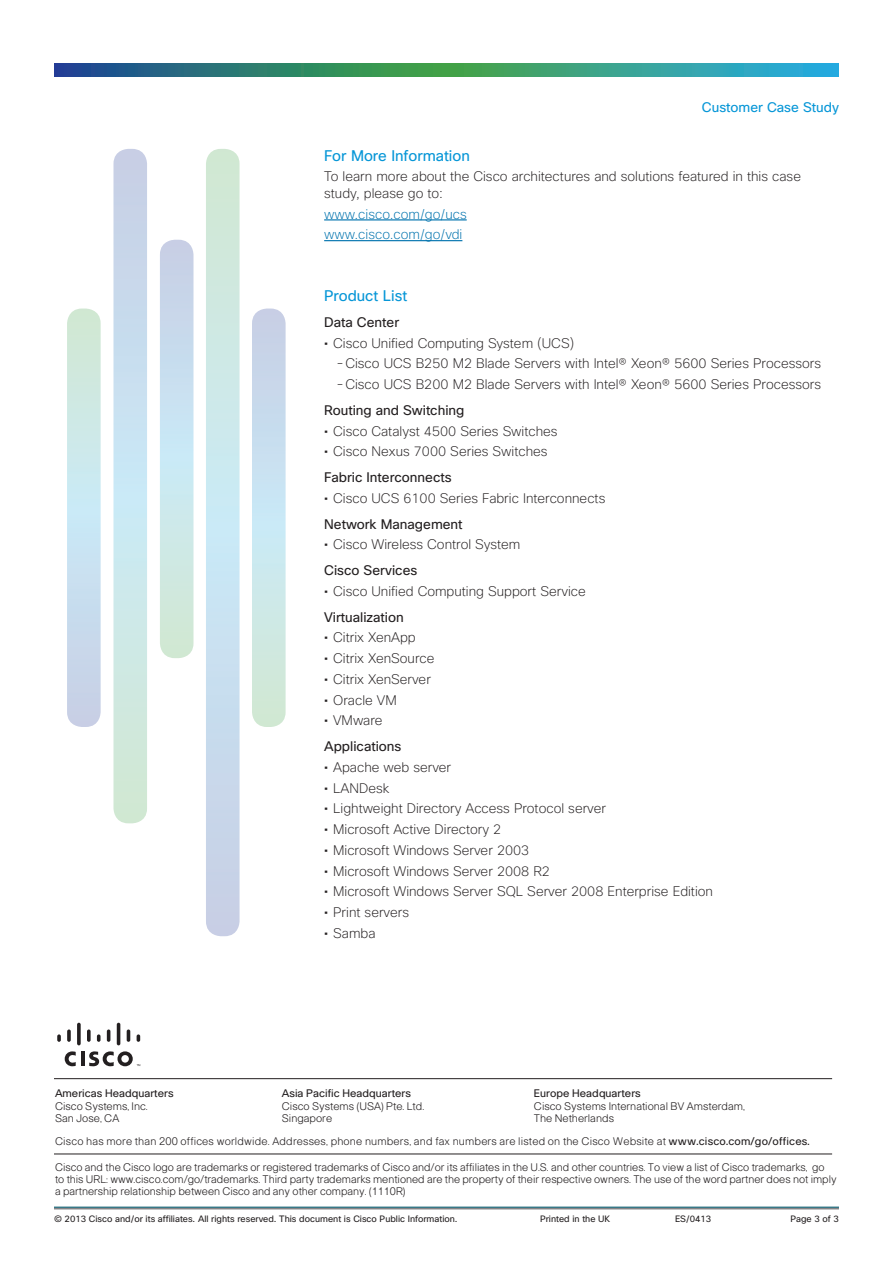
<style>
.page{position:relative;width:893px;height:1263px;background:#fff}
.page>*{position:absolute;margin:0;border:0;box-sizing:border-box;transform-origin:0 0}
.For_More_Information{font:15px "Cisco Sans";color:#0696d7}
.Product_List_Header{font:15px "Cisco Sans";color:#0696d7}
.Product_Bullet_Text{font:200 13.5px "Cisco Sans";color:#231f20}
.Product_List_Head{font:13.5px "Cisco Sans";color:#231f20}
.For_more_Info_text{font:200 13.5px/16.5px "Cisco Sans";color:#231f20}
.For_more_Info_text-2{font:200 13.5px "Cisco Sans";color:#0073ae}
.Page_Head{font:13.5px "Cisco Sans";color:#0696d7}
.t1{font:300 10.8px/12.1px "Cisco";color:#231f20}
.Page_Footer{font:9px "Cisco Sans";color:#231f20}
.s1{font-weight:400}
</style>
<div class="page">
<svg style="left:113px;top:149px;width:34px;height:674px;background:#cbe2e9"></svg>
<svg style="left:252px;top:308px;width:34px;height:419px;background:#cbe2e9"></svg>
<div style="left:206px;top:149px;width:34px;height:787px;background:linear-gradient(to bottom,#d0efe0,#c6d4f2);border-radius:15px"></div>
<div style="left:67px;top:308px;width:34px;height:419px;background:linear-gradient(to bottom,#d1efe0,#c5d5f2);border-radius:15px"></div>
<svg style="left:160px;top:240px;width:34px;height:418px;background:#cbe2e9"></svg>
<svg style="left:54px;top:64px;width:785px;height:13px;background:#328e83"></svg>
<hr style="left:54px;top:1208px;width:785px;height:1px;background:#5f5f62">
<hr style="left:54px;top:1206px;width:785px;height:2px;background:#005467">
<hr style="left:81px;top:1052px;width:3px;height:14px;background:#231f20">
<svg style="left:65px;top:1051px;width:11px;height:15px"></svg>
<svg style="left:57px;top:1034px;width:4px;height:8px"></svg>
<svg style="left:67px;top:1029px;width:4px;height:13px"></svg>
<svg style="left:77px;top:1023px;width:4px;height:22px"></svg>
<svg style="left:87px;top:1029px;width:4px;height:13px"></svg>
<svg style="left:97px;top:1034px;width:4px;height:8px"></svg>
<svg style="left:107px;top:1029px;width:3px;height:13px"></svg>
<hr style="left:117px;top:1023px;width:3px;height:22px;background:#231f20;border-radius:2px">
<svg style="left:127px;top:1029px;width:3px;height:13px"></svg>
<svg style="left:137px;top:1034px;width:3px;height:8px"></svg>
<svg style="left:89px;top:1051px;width:51px;height:15px"></svg>
<hr style="left:54px;top:1078px;width:778px;height:1px;background:#231f20">
<hr style="left:54px;top:1153px;width:778px;height:1px;background:#231f20">
<hr style="left:324px;top:219px;width:143px;height:1px;background:#0073ae">
<hr style="left:324px;top:240px;width:138px;height:1px;background:#0073ae">
<p class="Page_Head" style="left:702px;top:99px;width:139px">Customer Case Study</p>
<p class="For_More_Information" style="left:324px;top:146px;width:147px">For More Information</p>
<p class="For_more_Info_text" style="left:324px;top:168px;width:478px">To learn more about the Cisco architectures and solutions featured in this case study, please go to:</p>
<p class="For_more_Info_text-2" style="left:324px;top:205px;width:144px">www.cisco.com/go/ucs</p>
<p class="For_more_Info_text-2" style="left:324px;top:226px;width:140px">www.cisco.com/go/vdi</p>
<p class="Product_List_Header" style="left:324px;top:286px;width:85px">Product List</p>
<p class="Product_List_Head" style="left:324px;top:313px;width:77px">Data Center</p>
<p class="Product_Bullet_Text" style="left:324px;top:334px;width:252px"><span class="s1">•</span> Cisco Unified Computing System (UCS)</p>
<p class="Product_Bullet_Text" style="left:336px;top:355px;width:486px">-Cisco UCS B250 M2 Blade Servers with Intel® Xeon® 5600 Series Processors</p>
<p class="Product_Bullet_Text" style="left:336px;top:376px;width:486px">-Cisco UCS B200 M2 Blade Servers with Intel® Xeon® 5600 Series Processors</p>
<p class="Product_List_Head" style="left:324px;top:401px;width:142px">Routing and Switching</p>
<p class="Product_Bullet_Text" style="left:324px;top:422px;width:235px"><span class="s1">•</span> Cisco Catalyst 4500 Series Switches</p>
<p class="Product_Bullet_Text" style="left:324px;top:443px;width:225px"><span class="s1">•</span> Cisco Nexus 7000 Series Switches</p>
<p class="Product_List_Head" style="left:324px;top:469px;width:129px">Fabric Interconnects</p>
<p class="Product_Bullet_Text" style="left:324px;top:489px;width:283px"><span class="s1">•</span> Cisco UCS 6100 Series Fabric Interconnects</p>
<p class="Product_List_Head" style="left:324px;top:515px;width:140px">Network Management</p>
<p class="Product_Bullet_Text" style="left:324px;top:536px;width:198px"><span class="s1">•</span> Cisco Wireless Control System</p>
<p class="Product_List_Head" style="left:324px;top:562px;width:95px">Cisco Services</p>
<p class="Product_Bullet_Text" style="left:324px;top:582px;width:263px"><span class="s1">•</span> Cisco Unified Computing Support Service</p>
<p class="Product_List_Head" style="left:324px;top:608px;width:81px">Virtualization</p>
<p class="Product_Bullet_Text" style="left:324px;top:629px;width:93px"><span class="s1">•</span> Citrix XenApp</p>
<p class="Product_Bullet_Text" style="left:324px;top:650px;width:112px"><span class="s1">•</span> Citrix XenSource</p>
<p class="Product_Bullet_Text" style="left:324px;top:670px;width:108px"><span class="s1">•</span> Citrix XenServer</p>
<p class="Product_Bullet_Text" style="left:324px;top:691px;width:74px"><span class="s1">•</span> Oracle VM</p>
<p class="Product_Bullet_Text" style="left:324px;top:712px;width:60px"><span class="s1">•</span> VMware</p>
<p class="Product_List_Head" style="left:324px;top:738px;width:79px">Applications</p>
<p class="Product_Bullet_Text" style="left:324px;top:758px;width:128px"><span class="s1">•</span> Apache web server</p>
<p class="Product_Bullet_Text" style="left:324px;top:779px;width:67px"><span class="s1">•</span> LANDesk</p>
<p class="Product_Bullet_Text" style="left:324px;top:800px;width:283px"><span class="s1">•</span> Lightweight Directory Access Protocol server</p>
<p class="Product_Bullet_Text" style="left:324px;top:821px;width:179px"><span class="s1">•</span> Microsoft Active Directory 2</p>
<p class="Product_Bullet_Text" style="left:324px;top:841px;width:207px"><span class="s1">•</span> Microsoft Windows Server 2003</p>
<p class="Product_Bullet_Text" style="left:324px;top:862px;width:227px"><span class="s1">•</span> Microsoft Windows Server 2008 R2</p>
<p class="Product_Bullet_Text" style="left:324px;top:883px;width:390px"><span class="s1">•</span> Microsoft Windows Server SQL Server 2008 Enterprise Edition</p>
<p class="Product_Bullet_Text" style="left:324px;top:904px;width:86px"><span class="s1">•</span> Print servers</p>
<p class="Product_Bullet_Text" style="left:324px;top:924px;width:53px"><span class="s1">•</span> Samba</p>
<p class="t1" style="left:55px;top:1087px;width:120px"><span class="s1">Americas Headquarters<br></span>Cisco Systems, Inc.<br>San Jose, CA</p>
<p class="t1" style="left:282px;top:1087px;width:144px"><span class="s1">Asia Pacific Headquarters<br></span>Cisco Systems (USA) Pte. Ltd.<br>Singapore</p>
<p class="t1" style="left:534px;top:1087px;width:213px"><span class="s1">Europe Headquarters<br></span>Cisco Systems International BV Amsterdam,<br>The Netherlands</p>
<p class="t1" style="left:55px;top:1135px;width:756px">Cisco has more than 200 offices worldwide. Addresses, phone numbers, and fax numbers are listed on the Cisco Website at <span class="s1">www.cisco.com/go/offices.</span></p>
<p class="t1" style="left:55px;top:1160px;width:783px">Cisco and the Cisco logo are trademarks or registered trademarks of Cisco and/or its affiliates in the U.S. and other countries. To view a list of Cisco trademarks, go to this URL: www.cisco.com/go/trademarks. Third party trademarks mentioned are the property of their respective owners. The use of the word partner does not imply a partnership relationship between Cisco and any other company. (1110R)</p>
<p class="Page_Footer" style="left:54px;top:1212px;width:405px">© 2013 Cisco and/or its affiliates. All rights reserved. This document is Cisco Public Information.</p>
<p class="Page_Footer" style="left:540px;top:1212px;width:72px">Printed in the UK</p>
<p class="Page_Footer" style="left:675px;top:1212px;width:38px">ES/0413</p>
<p class="Page_Footer" style="left:791px;top:1212px;width:50px">Page 3 of 3</p>
</div>
